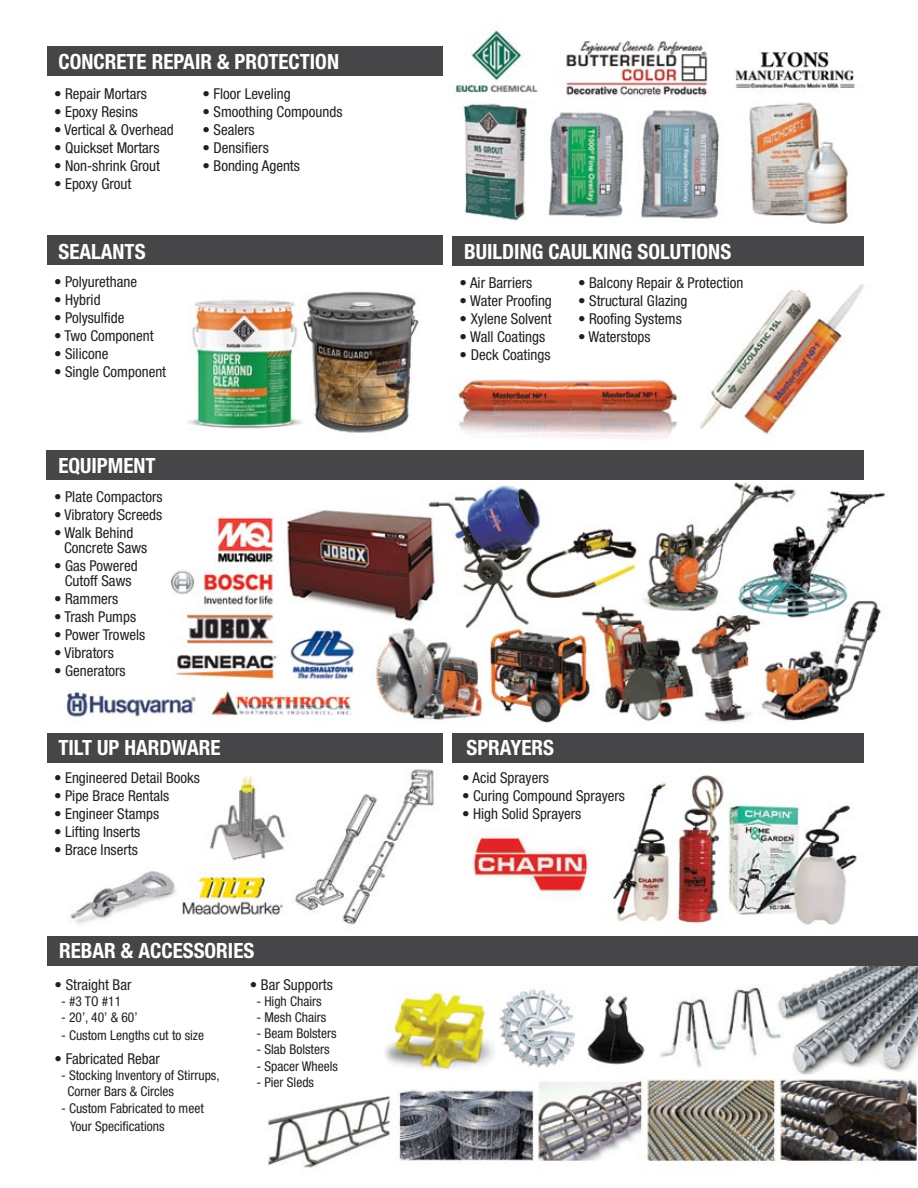
<style>
.page{position:relative;width:918px;height:1188px;background:#fff}
.page>*{position:absolute;margin:0;border:0;box-sizing:border-box;transform-origin:0 0}
.t1{font:700 condensed 21px "Helvetica Neue";color:#fff}
.t2{font:condensed 15px/15px "Helvetica Neue";color:#231f20}
.t3{font:condensed 13.5px/16.2px "Helvetica Neue";color:#231f20}
</style>
<div class="page">
<img style="left:46px;top:30px;width:872px;height:1138px">
<div style="left:452px;top:236px;width:412px;height:29px;background:#464547"></div>
<div style="left:47px;top:236px;width:396px;height:29px;background:#464547"></div>
<div style="left:47px;top:46px;width:396px;height:30px;background:#464547"></div>
<div style="left:47px;top:450px;width:817px;height:30px;background:#464547"></div>
<div style="left:47px;top:733px;width:396px;height:29px;background:#464547"></div>
<div style="left:47px;top:936px;width:871px;height:30px;background:#464547"></div>
<div style="left:452px;top:733px;width:412px;height:29px;background:#464547"></div>
<h1 class="t1" style="left:58px;top:49px;width:282px">CONCRETE REPAIR &amp; PROTECTION</h1>
<p class="t2" style="left:54px;top:86px;width:94px">• Repair Mortars</p>
<p class="t2" style="left:54px;top:104px;width:86px">• Epoxy Resins</p>
<p class="t2" style="left:54px;top:122px;width:121px">• Vertical &amp; Overhead</p>
<p class="t2" style="left:54px;top:140px;width:107px">• Quickset Mortars</p>
<p class="t2" style="left:54px;top:158px;width:108px">• Non-shrink Grout</p>
<p class="t2" style="left:54px;top:176px;width:79px">• Epoxy Grout</p>
<p class="t2" style="left:202px;top:86px;width:90px">• Floor Leveling</p>
<p class="t2" style="left:202px;top:104px;width:141px">• Smoothing Compounds</p>
<p class="t2" style="left:202px;top:122px;width:54px">• Sealers</p>
<p class="t2" style="left:202px;top:140px;width:68px">• Densifiers</p>
<p class="t2" style="left:202px;top:158px;width:99px">• Bonding Agents</p>
<h1 class="t1" style="left:59px;top:239px;width:88px">SEALANTS</h1>
<h1 class="t1" style="left:464px;top:239px;width:268px">BUILDING CAULKING SOLUTIONS</h1>
<p class="t2" style="left:54px;top:274px;width:84px">• Polyurethane</p>
<p class="t2" style="left:54px;top:292px;width:48px">• Hybrid</p>
<p class="t2" style="left:54px;top:310px;width:72px">• Polysulfide</p>
<p class="t2" style="left:54px;top:328px;width:101px">• Two Component</p>
<p class="t2" style="left:54px;top:346px;width:56px">• Silicone</p>
<p class="t2" style="left:54px;top:364px;width:114px">• Single Component</p>
<h1 class="t1" style="left:58px;top:452px;width:99px">EQUIPMENT</h1>
<p class="t2" style="left:54px;top:489px;width:110px">• Plate Compactors</p>
<p class="t2" style="left:54px;top:507px;width:110px">• Vibratory Screeds</p>
<p class="t2" style="left:64px;top:525px;width:85px;text-indent:-10px">• Walk Behind<br>Concrete Saws</p>
<p class="t2" style="left:54px;top:558px;width:85px;text-align:center">• Gas Powered<br>Cutoff Saws</p>
<p class="t2" style="left:54px;top:591px;width:66px">• Rammers</p>
<p class="t2" style="left:54px;top:609px;width:84px">• Trash Pumps</p>
<p class="t2" style="left:54px;top:627px;width:93px">• Power Trowels</p>
<p class="t2" style="left:54px;top:645px;width:61px">• Vibrators</p>
<p class="t2" style="left:54px;top:663px;width:73px">• Generators</p>
<h1 class="t1" style="left:58px;top:735px;width:164px">TILT UP HARDWARE</h1>
<p class="t2" style="left:54px;top:770px;width:148px">• Engineered Detail Books</p>
<p class="t2" style="left:54px;top:788px;width:117px">• Pipe Brace Rentals</p>
<p class="t2" style="left:54px;top:806px;width:107px">• Engineer Stamps</p>
<p class="t2" style="left:54px;top:824px;width:88px">• Lifting Inserts</p>
<p class="t2" style="left:54px;top:842px;width:85px">• Brace Inserts</p>
<h1 class="t1" style="left:59px;top:938px;width:196px">REBAR &amp; ACCESSORIES</h1>
<p class="t2" style="left:55px;top:977px;width:78px">• Straight Bar</p>
<p class="t3" style="left:61px;top:993px;width:62px">- #3 TO #11</p>
<p class="t3" style="left:61px;top:1009px;width:78px">- 20’, 40’ &amp; 60’</p>
<p class="t3" style="left:61px;top:1027px;width:145px">- Custom Lengths cut to size</p>
<p class="t2" style="left:55px;top:1051px;width:107px">• Fabricated Rebar</p>
<p class="t3" style="left:68px;top:1067px;width:154px;text-indent:-6px">- Stocking Inventory of Stirrups,<br>Corner Bars &amp; Circles</p>
<p class="t3" style="left:70px;top:1099px;width:135px;line-height:18px;text-indent:-9px">- Custom Fabricated to meet<br>Your Specifications</p>
<p class="t2" style="left:250px;top:977px;width:85px">• Bar Supports</p>
<p class="t3" style="left:256px;top:993px;width:67px">- High Chairs</p>
<p class="t3" style="left:256px;top:1009px;width:71px">- Mesh Chairs</p>
<p class="t3" style="left:256px;top:1025px;width:82px">- Beam Bolsters</p>
<p class="t3" style="left:256px;top:1042px;width:75px">- Slab Bolsters</p>
<p class="t3" style="left:256px;top:1058px;width:83px">- Spacer Wheels</p>
<p class="t3" style="left:256px;top:1074px;width:59px">- Pier Sleds</p>
<p class="t2" style="left:460px;top:275px;width:74px">• Air Barriers</p>
<p class="t2" style="left:460px;top:293px;width:94px">• Water Proofing</p>
<p class="t2" style="left:460px;top:311px;width:94px">• Xylene Solvent</p>
<p class="t2" style="left:460px;top:329px;width:87px">• Wall Coatings</p>
<p class="t2" style="left:460px;top:347px;width:92px">• Deck Coatings</p>
<p class="t2" style="left:578px;top:275px;width:167px">• Balcony Repair &amp; Protection</p>
<p class="t2" style="left:578px;top:293px;width:111px">• Structural Glazing</p>
<p class="t2" style="left:578px;top:311px;width:105px">• Roofing Systems</p>
<p class="t2" style="left:578px;top:329px;width:74px">• Waterstops</p>
<h1 class="t1" style="left:466px;top:735px;width:88px">SPRAYERS</h1>
<p class="t2" style="left:462px;top:770px;width:88px">• Acid Sprayers</p>
<p class="t2" style="left:462px;top:788px;width:164px">• Curing Compound Sprayers</p>
<p class="t2" style="left:462px;top:806px;width:121px">• High Solid Sprayers</p>
</div>
